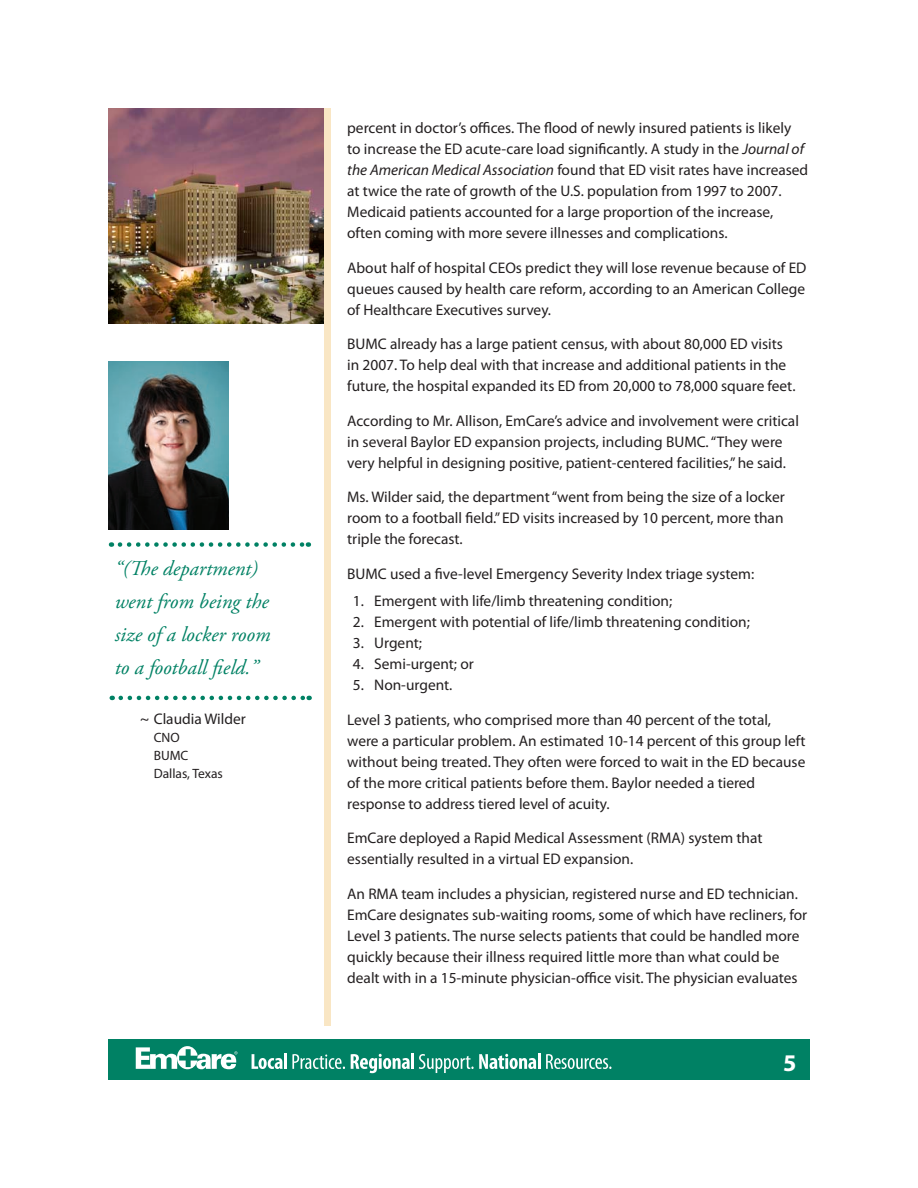
<style>
.page{position:relative;width:918px;height:1188px;background:#fff}
.page>*{position:absolute;margin:0;border:0;box-sizing:border-box;transform-origin:0 0}
.t1{font:700 24px "Myriad Pro";color:#fff}
.t2{font:italic 21px/33px "Adobe Garamond Pro";color:#008164}
.t3{font:15.3px/21px "Myriad Pro";color:#231f20}
.t4{font:13.5px/18px "Myriad Pro";color:#231f20}
.s1{font-style:italic}
</style>
<div class="page">
<div style="left:108px;top:1040px;width:702px;height:40px;background:#008164"></div>
<div style="left:324px;top:108px;width:7px;height:918px;background:#f9e6c4"></div>
<svg style="left:136px;top:1046px;width:101px;height:23px"></svg>
<svg style="left:252px;top:1054px;width:31px;height:15px"></svg>
<hr style="left:284px;top:1054px;width:3px;height:15px;background:#fff">
<svg style="left:292px;top:1054px;width:53px;height:15px"></svg>
<svg style="left:351px;top:1054px;width:59px;height:19px"></svg>
<hr style="left:411px;top:1054px;width:3px;height:15px;background:#fff">
<svg style="left:419px;top:1054px;width:117px;height:19px"></svg>
<hr style="left:538px;top:1054px;width:3px;height:15px;background:#fff">
<svg style="left:546px;top:1054px;width:65px;height:15px"></svg>
<svg style="left:120px;top:542px;width:189px;height:5px"></svg>
<svg style="left:121px;top:696px;width:189px;height:4px"></svg>
<img style="left:108px;top:108px;width:216px;height:216px">
<img style="left:109px;top:362px;width:119px;height:167px">
<h2 class="t2" style="left:115px;top:552px;width:157px">“(The department) went from being the size of a locker room to a football field.”</h2>
<p class="t3" style="left:140px;top:708px;width:107px">~ Claudia Wilder</p>
<p class="t4" style="left:154px;top:729px;width:71px">CNO<br>BUMC<br>Dallas, Texas</p>
<p class="t3" style="left:347px;top:117px;width:463px">percent in doctor’s offices. The flood of newly insured patients is likely to increase the ED acute-care load significantly. A study in the <span class="s1">Journal of the American Medical Association</span> found that ED visit rates have increased at twice the rate of growth of the U.S. population from 1997 to 2007.<br>Medicaid patients accounted for a large proportion of the increase, often coming with more severe illnesses and complications.</p>
<p class="t3" style="left:347px;top:257px;width:461px;text-align:justify">About half of hospital CEOs predict they will lose revenue because of ED queues caused by health care reform, according to an American College of Healthcare Executives survey.</p>
<p class="t3" style="left:347px;top:333px;width:450px">BUMC already has a large patient census, with about 80,000 ED visits in 2007. To help deal with that increase and additional patients in the future, the hospital expanded its ED from 20,000 to 78,000 square feet.</p>
<p class="t3" style="left:347px;top:410px;width:453px">According to Mr. Allison, EmCare’s advice and involvement were critical in several Baylor ED expansion projects, including BUMC. “They were very helpful in designing positive, patient-centered facilities,” he said.</p>
<p class="t3" style="left:347px;top:486px;width:439px;text-align:justify">Ms. Wilder said, the department “went from being the size of a locker room to a football field.” ED visits increased by 10 percent, more than triple the forecast.</p>
<p class="t3" style="left:347px;top:563px;width:409px">BUMC used a five-level Emergency Severity Index triage system:</p>
<p class="t3" style="left:353px;top:590px;width:321px">1. Emergent with life/limb threatening condition;</p>
<p class="t3" style="left:353px;top:611px;width:398px">2. Emergent with potential of life/limb threatening condition;</p>
<p class="t3" style="left:353px;top:632px;width:71px">3. Urgent;</p>
<p class="t3" style="left:353px;top:653px;width:122px">4. Semi-urgent; or</p>
<p class="t3" style="left:353px;top:674px;width:101px">5. Non-urgent.</p>
<p class="t3" style="left:347px;top:709px;width:460px">Level 3 patients, who comprised more than 40 percent of the total, were a particular problem. An estimated 10-14 percent of this group left without being treated. They often were forced to wait in the ED because of the more critical patients before them. Baylor needed a tiered response to address tiered level of acuity.</p>
<p class="t3" style="left:347px;top:827px;width:417px">EmCare deployed a Rapid Medical Assessment (RMA) system that essentially resulted in a virtual ED expansion.</p>
<p class="t3" style="left:347px;top:883px;width:462px">An RMA team includes a physician, registered nurse and ED technician.<br>EmCare designates sub-waiting rooms, some of which have recliners, for Level 3 patients. The nurse selects patients that could be handled more quickly because their illness required little more than what could be dealt with in a 15-minute physician-office visit. The physician evaluates</p>
<h1 class="t1" style="left:783px;top:1047px;width:15px">5</h1>
</div>
